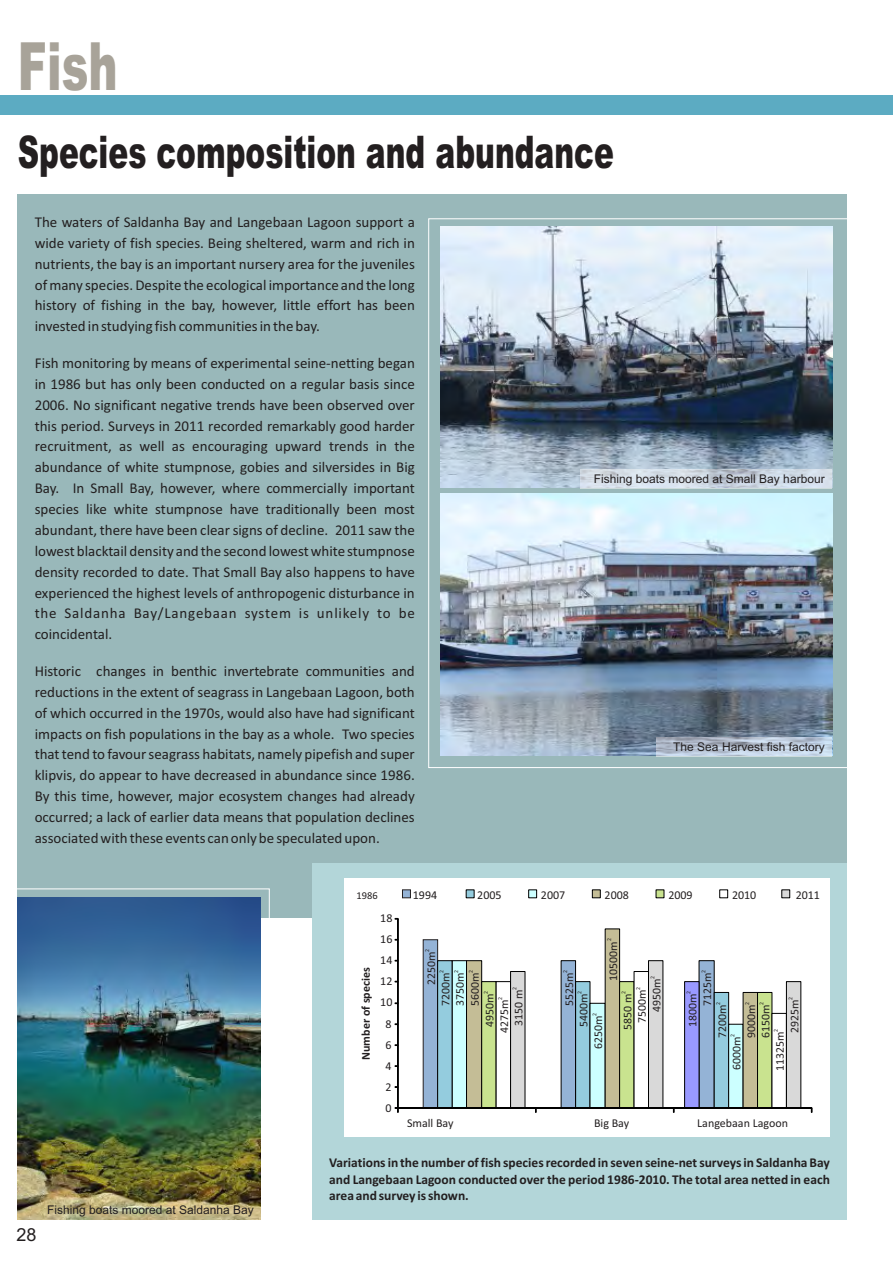
<style>
.page{position:relative;width:893px;height:1263px;background:#fff}
.page>*{position:absolute;margin:0;border:0;box-sizing:border-box;transform-origin:0 0}
.t1{font:900 66.6px "Arial";color:#a8a399;scale:.66 1}
.t2{font:900 45px "Arial";color:#231f20;scale:.66 1}
.t3{font:18px "Arial";color:#231f20}
.t4{font:15px/20.9px "Calibri";color:#231f20;text-align:justify}
.t5{font:700 13.5px/16.5px "Calibri";color:#231f20;text-align:justify}
.t6{font:12px "Arial";color:#231f20}
.t7{font:12px "Calibri";color:#231f20}
.t8{font:700 12px "Calibri";color:#231f20}
.t9{font:11.85px "Calibri";color:#231f20}
.t10{font:10.5px "Calibri";color:#231f20}
.t11{font:5.85px "Calibri";color:#231f20}
</style>
<div class="page">
<div style="left:18px;top:194px;width:829px;height:724px;background:#99b8ba"></div>
<div style="left:312px;top:863px;width:535px;height:357px;background:#b3d6d9"></div>
<img style="left:440px;top:494px;width:393px;height:261px">
<div style="left:344px;top:878px;width:486px;height:259px;background:#fff"></div>
<div style="left:423px;top:939px;width:15px;height:169px;background:#94b3d6;border:1px solid #231f20"></div>
<div style="left:699px;top:960px;width:16px;height:148px;background:#94b3d6;border:1px solid #000"></div>
<div style="left:575px;top:981px;width:15px;height:127px;background:#94ccde;border:1px solid #000"></div>
<div style="left:714px;top:992px;width:15px;height:116px;background:#94ccde;border:1px solid #000"></div>
<div style="left:452px;top:960px;width:15px;height:148px;background:#cff;border:1px solid #000"></div>
<div style="left:590px;top:1003px;width:16px;height:105px;background:#cff"></div>
<div style="left:728px;top:1024px;width:15px;height:84px;background:#cff;border:1px solid #000"></div>
<div style="left:466px;top:960px;width:16px;height:148px;background:#c4bd96;border:1px solid #000"></div>
<div style="left:605px;top:928px;width:15px;height:180px;background:#c4bd96;border:1px solid #000"></div>
<div style="left:743px;top:992px;width:15px;height:116px;background:#c4bd96"></div>
<div style="left:481px;top:981px;width:16px;height:127px;background:#c9e38f;border:1px solid #000"></div>
<div style="left:619px;top:981px;width:15px;height:127px;background:#c9e38f;border:1px solid #000"></div>
<div style="left:757px;top:992px;width:15px;height:116px;background:#c9e38f;border:1px solid #000"></div>
<div style="left:496px;top:981px;width:15px;height:127px;background:#fff"></div>
<div style="left:771px;top:1013px;width:16px;height:95px;background:#fff;border:1px solid #000"></div>
<div style="left:437px;top:960px;width:15px;height:148px;background:#94ccde;border:1px solid #000"></div>
<div style="left:510px;top:971px;width:15px;height:137px;background:#d9d9d9;border:1px solid #000"></div>
<div style="left:561px;top:960px;width:15px;height:148px;background:#94b3d6;border:1px solid #000"></div>
<div style="left:648px;top:960px;width:15px;height:148px;background:#d9d9d9;border:1px solid #000"></div>
<div style="left:684px;top:981px;width:15px;height:127px;background:#99f;border:1px solid #000"></div>
<div style="left:786px;top:981px;width:15px;height:127px;background:#d9d9d9;border:1px solid #000"></div>
<div style="left:397px;top:918px;width:2px;height:190px;background:#000;border:1px solid #000"></div>
<hr style="left:398px;top:1107px;width:414px;height:2px;background:#000">
<svg style="left:395px;top:1107px;width:4px;height:6px"></svg>
<div style="left:402px;top:889px;width:9px;height:9px;background:#94b3d6;border:1px solid #231f20"></div>
<svg style="left:466px;top:889px;width:9px;height:9px"></svg>
<div style="left:528px;top:889px;width:9px;height:9px;background:#cff;border:1px solid #000"></div>
<div style="left:592px;top:889px;width:9px;height:9px;background:#c4bd96;border:1px solid #000"></div>
<div style="left:656px;top:889px;width:8px;height:9px;background:#c9e38f"></div>
<div style="left:719px;top:889px;width:9px;height:9px;background:#fff;border:1px solid #000"></div>
<div style="left:781px;top:889px;width:9px;height:9px;background:#d9d9d9;border:1px solid #000"></div>
<img style="left:440px;top:226px;width:393px;height:262px">
<div style="left:9px;top:888px;width:261px;height:341px;border:1px solid #fff"></div>
<svg style="left:581px;top:470px;width:250px;height:19px;background:#cfd9e3"></svg>
<svg style="left:656px;top:737px;width:175px;height:19px;background:#b7c4d5"></svg>
<img style="left:18px;top:897px;width:243px;height:323px">
<div style="left:0;top:95px;width:893px;height:20px;background:#5cabc2"></div>
<h1 class="t1" style="left:18px;top:42px;width:153px">Fish</h1>
<h2 class="t2" style="left:18px;top:136px;width:905px">Species composition and abundance</h2>
<p class="t4" style="left:35px;top:213px;width:382px">The waters of Saldanha Bay and Langebaan Lagoon support a wide variety of fish species. Being sheltered, warm and rich in nutrients, the bay is an important nursery area for the juveniles of many species. Despite the ecological importance and the long history of fishing in the bay, however, little effort has been invested in studying fish communities in the bay.</p>
<p class="t4" style="left:35px;top:354px;width:382px">Fish monitoring by means of experimental seine-netting began in 1986 but has only been conducted on a regular basis since 2006. No significant negative trends have been observed over this period. Surveys in 2011 recorded remarkably good harder recruitment, as well as encouraging upward trends in the abundance of white stumpnose, gobies and silversides in Big Bay. In Small Bay, however, where commercially important species like white stumpnose have traditionally been most abundant, there have been clear signs of decline. 2011 saw the lowest blacktail density and the second lowest white stumpnose density recorded to date. That Small Bay also happens to have experienced the highest levels of anthropogenic disturbance in the Saldanha Bay/Langebaan system is unlikely to be coincidental.</p>
<p class="t4" style="left:35px;top:662px;width:382px">Historic changes in benthic invertebrate communities and reductions in the extent of seagrass in Langebaan Lagoon, both of which occurred in the 1970s, would also have had significant impacts on fish populations in the bay as a whole. Two species that tend to favour seagrass habitats, namely pipefish and super klipvis, do appear to have decreased in abundance since 1986.<br>By this time, however, major ecosystem changes had already occurred; a lack of earlier data means that population declines associated with these events can only be speculated upon.</p>
<p class="t6" style="left:594px;top:475px;width:232px">Fishing boats moored at Small Bay harbour</p>
<p class="t6" style="left:673px;top:742px;width:153px">The Sea Harvest fish factory</p>
<p class="t10" style="left:357px;top:891px;width:23px">1986</p>
<p class="t7" style="left:413px;top:890px;width:26px">1994</p>
<p class="t7" style="left:477px;top:890px;width:26px">2005</p>
<p class="t7" style="left:541px;top:890px;width:26px">2007</p>
<p class="t7" style="left:605px;top:890px;width:26px">2008</p>
<p class="t7" style="left:668px;top:890px;width:26px">2009</p>
<p class="t7" style="left:732px;top:889px;width:26px">2010</p>
<p class="t7" style="left:796px;top:890px;width:26px">2011</p>
<p class="t8" style="left:361px;top:1060px;width:94px;rotate:-90deg">Number of species</p>
<p class="t7" style="left:380px;top:913px;width:14px">18</p>
<p class="t7" style="left:380px;top:934px;width:14px">16</p>
<p class="t7" style="left:380px;top:955px;width:14px">14</p>
<p class="t7" style="left:380px;top:976px;width:14px">12</p>
<p class="t7" style="left:380px;top:997px;width:14px">10</p>
<p class="t7" style="left:385px;top:1019px;width:8px">8</p>
<p class="t7" style="left:385px;top:1040px;width:8px">6</p>
<p class="t7" style="left:385px;top:1061px;width:8px">4</p>
<p class="t7" style="left:385px;top:1082px;width:8px">2</p>
<p class="t7" style="left:385px;top:1102px;width:8px">0</p>
<p class="t11" style="left:425px;top:952px;width:4px;rotate:-90deg">2</p>
<p class="t9" style="left:426px;top:985px;width:35px;rotate:-90deg">2250m</p>
<p class="t11" style="left:468px;top:973px;width:4px;rotate:-90deg">2</p>
<p class="t9" style="left:470px;top:1006px;width:35px;rotate:-90deg">5600m</p>
<p class="t11" style="left:439px;top:973px;width:4px;rotate:-90deg">2</p>
<p class="t9" style="left:441px;top:1006px;width:35px;rotate:-90deg">7200m</p>
<p class="t11" style="left:454px;top:973px;width:4px;rotate:-90deg">2</p>
<p class="t9" style="left:455px;top:1006px;width:35px;rotate:-90deg">3750m</p>
<p class="t11" style="left:512px;top:990px;width:4px;rotate:-90deg">2</p>
<p class="t9" style="left:514px;top:1026px;width:38px;rotate:-90deg">3150 m</p>
<p class="t11" style="left:483px;top:994px;width:4px;rotate:-90deg">2</p>
<p class="t9" style="left:485px;top:1027px;width:35px;rotate:-90deg">4950m</p>
<p class="t11" style="left:498px;top:1000px;width:4px;rotate:-90deg">2</p>
<p class="t9" style="left:499px;top:1033px;width:35px;rotate:-90deg">4275m</p>
<p class="t11" style="left:607px;top:941px;width:4px;rotate:-90deg">2</p>
<p class="t9" style="left:608px;top:980px;width:41px;rotate:-90deg">10500m</p>
<p class="t11" style="left:563px;top:973px;width:4px;rotate:-90deg">2</p>
<p class="t9" style="left:564px;top:1006px;width:35px;rotate:-90deg">5525m</p>
<p class="t11" style="left:701px;top:973px;width:4px;rotate:-90deg">2</p>
<p class="t9" style="left:702px;top:1006px;width:35px;rotate:-90deg">7125m</p>
<p class="t11" style="left:650px;top:979px;width:4px;rotate:-90deg">2</p>
<p class="t9" style="left:651px;top:1012px;width:35px;rotate:-90deg">4950m</p>
<p class="t11" style="left:636px;top:990px;width:4px;rotate:-90deg">2</p>
<p class="t9" style="left:637px;top:1023px;width:35px;rotate:-90deg">7500m</p>
<p class="t11" style="left:577px;top:994px;width:4px;rotate:-90deg">2</p>
<p class="t9" style="left:579px;top:1027px;width:35px;rotate:-90deg">5400m</p>
<p class="t11" style="left:716px;top:1005px;width:4px;rotate:-90deg">2</p>
<p class="t11" style="left:621px;top:994px;width:4px;rotate:-90deg">2</p>
<p class="t9" style="left:623px;top:1030px;width:38px;rotate:-90deg">5850 m</p>
<p class="t11" style="left:759px;top:1005px;width:4px;rotate:-90deg">2</p>
<p class="t11" style="left:686px;top:994px;width:4px;rotate:-90deg">2</p>
<p class="t9" style="left:688px;top:1027px;width:35px;rotate:-90deg">1800m</p>
<p class="t11" style="left:788px;top:1000px;width:4px;rotate:-90deg">2</p>
<p class="t9" style="left:789px;top:1033px;width:35px;rotate:-90deg">2925m</p>
<p class="t11" style="left:745px;top:1005px;width:4px;rotate:-90deg">2</p>
<p class="t9" style="left:746px;top:1038px;width:35px;rotate:-90deg">9000m</p>
<p class="t9" style="left:717px;top:1038px;width:35px;rotate:-90deg">7200m</p>
<p class="t9" style="left:760px;top:1038px;width:35px;rotate:-90deg">6150m</p>
<p class="t11" style="left:592px;top:1015px;width:4px;rotate:-90deg">2</p>
<p class="t9" style="left:593px;top:1049px;width:35px;rotate:-90deg">6250m</p>
<p class="t11" style="left:774px;top:1032px;width:4px;rotate:-90deg">2</p>
<p class="t9" style="left:775px;top:1071px;width:41px;rotate:-90deg">11325m</p>
<p class="t11" style="left:730px;top:1036px;width:4px;rotate:-90deg">2</p>
<p class="t9" style="left:732px;top:1070px;width:35px;rotate:-90deg">6000m</p>
<p class="t7" style="left:407px;top:1118px;width:48px">Small Bay</p>
<p class="t7" style="left:594px;top:1118px;width:37px">Big Bay</p>
<p class="t7" style="left:697px;top:1118px;width:92px">Langebaan Lagoon</p>
<p class="t3" style="left:16px;top:1228px;width:22px">28</p>
<p class="t6" style="left:47px;top:1205px;width:208px">Fishing boats moored at Saldanha Bay</p>
<p class="t5" style="left:329px;top:1156px;width:502px">Variations in the number of fish species recorded in seven seine-net surveys in Saldanha Bay and Langebaan Lagoon conducted over the period 1986-2010. The total area netted in each area and survey is shown.</p>
</div>
